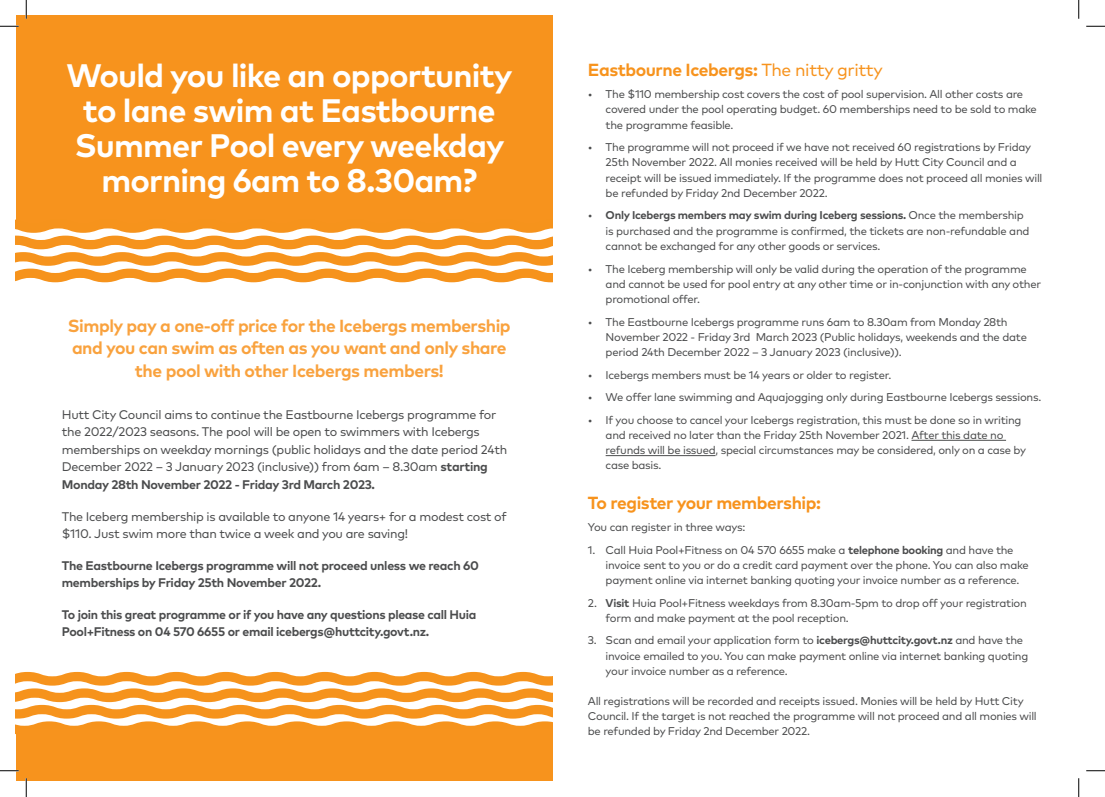
<style>
.page{position:relative;width:1105px;height:797px;background:#fff}
.page>*{position:absolute;margin:0;border:0;box-sizing:border-box;transform-origin:0 0}
.t1{font:700 32.5px/35px "Mark Pro";letter-spacing:-.025em;color:#fff;text-align:center}
.t2{font:700 17.5px/22.5px "Mark Pro";letter-spacing:-.025em;color:#f9a23e;text-align:center}
.t3{font:700 17.5px "Mark Pro";letter-spacing:-.025em;color:#f7931d}
.t4{font:12.5px/17.5px "Mark Pro";letter-spacing:-.025em;color:#4b4c4d}
.t5{font:700 12.5px/17.5px "Mark Pro";letter-spacing:-.025em;color:#4b4c4d}
.t6{font:11.25px/15.4px "Mark Pro";letter-spacing:-.025em;color:#4b4c4d}
.s1{font-weight:400}
.s2{font-weight:700}
</style>
<div class="page">
<div style="left:16px;top:16px;width:536px;height:212px;background:#f7931d"></div>
<svg style="left:16px;top:228px;width:536px;height:54px"></svg>
<hr style="left:911px;top:440px;width:95px;height:1px;background:#4b4c4d">
<hr style="left:606px;top:455px;width:109px;height:1px;background:#4b4c4d">
<svg style="left:16px;top:672px;width:536px;height:57px"></svg>
<div style="left:16px;top:729px;width:536px;height:52px;background:#f7931d"></div>
<svg style="left:0;top:25px;width:19px;height:2px"></svg>
<svg style="left:1086px;top:25px;width:19px;height:2px"></svg>
<svg style="left:0;top:770px;width:19px;height:1px"></svg>
<svg style="left:1086px;top:770px;width:19px;height:1px"></svg>
<svg style="left:25px;top:0;width:2px;height:19px"></svg>
<svg style="left:25px;top:778px;width:2px;height:19px"></svg>
<svg style="left:1078px;top:0;width:1px;height:19px"></svg>
<svg style="left:1078px;top:778px;width:1px;height:19px"></svg>
<p class="t1" style="left:67px;top:56px;width:447px">Would you like an opportunity to lane swim at Eastbourne<br>Summer Pool every weekday morning 6am to 8.30am?</p>
<p class="t3" style="left:588px;top:56px;width:296px">Eastbourne Icebergs: <span class="s1">The nitty gritty</span></p>
<p class="t6" style="left:606px;top:85px;width:433px;text-indent:-18px">• The $110 membership cost covers the cost of pool supervision. All other costs are covered under the pool operating budget. 60 memberships need to be sold to make the programme feasible.</p>
<p class="t6" style="left:606px;top:138px;width:438px;text-indent:-18px">• The programme will not proceed if we have not received 60 registrations by Friday 25th November 2022. All monies received will be held by Hutt City Council and a receipt will be issued immediately. If the programme does not proceed all monies will be refunded by Friday 2nd December 2022.</p>
<p class="t6" style="left:606px;top:207px;width:425px;text-indent:-18px">• <span class="s2">Only Icebergs members may swim during Iceberg sessions.</span> Once the membership is purchased and the programme is confirmed, the tickets are non-refundable and cannot be exchanged for any other goods or services.</p>
<p class="t6" style="left:606px;top:260px;width:437px;text-indent:-18px">• The Iceberg membership will only be valid during the operation of the programme and cannot be used for pool entry at any other time or in-conjunction with any other promotional offer.</p>
<p class="t6" style="left:606px;top:313px;width:423px;text-indent:-18px">• The Eastbourne Icebergs programme runs 6am to 8.30am from Monday 28th<br>November 2022 - Friday 3rd March 2023 (Public holidays, weekends and the date period 24th December 2022 – 3 January 2023 (inclusive)).</p>
<p class="t6" style="left:588px;top:366px;width:305px">• Icebergs members must be 14 years or older to register.</p>
<p class="t6" style="left:588px;top:388px;width:455px">• We offer lane swimming and Aquajogging only during Eastbourne Icebergs sessions.</p>
<p class="t6" style="left:606px;top:411px;width:422px;text-indent:-18px">• If you choose to cancel your Icebergs registration, this must be done so in writing and received no later than the Friday 25th November 2021. After this date no refunds will be issued, special circumstances may be considered, only on a case by case basis.</p>
<p class="t3" style="left:588px;top:489px;width:235px">To register your membership:</p>
<p class="t6" style="left:588px;top:518px;width:159px">You can register in three ways:</p>
<p class="t6" style="left:606px;top:541px;width:425px;text-indent:-18px">1. Call Huia Pool+Fitness on 04 570 6655 make a <span class="s2">telephone booking</span> and have the invoice sent to you or do a credit card payment over the phone. You can also make payment online via internet banking quoting your invoice number as a reference.</p>
<p class="t6" style="left:606px;top:594px;width:423px;text-indent:-18px">2. <span class="s2">Visit</span> Huia Pool+Fitness weekdays from 8.30am-5pm to drop off your registration form and make payment at the pool reception.</p>
<p class="t6" style="left:606px;top:632px;width:424px;text-indent:-18px">3. Scan and email your application form to <span class="s2">icebergs@huttcity.govt.nz</span> and have the invoice emailed to you. You can make payment online via internet banking quoting your invoice number as a reference.</p>
<p class="t6" style="left:588px;top:692px;width:450px">All registrations will be recorded and receipts issued. Monies will be held by Hutt City<br>Council. If the target is not reached the programme will not proceed and all monies will be refunded by Friday 2nd December 2022.</p>
<p class="t2" style="left:68px;top:313px;width:444px">Simply pay a one-off price for the Icebergs membership and you can swim as often as you want and only share the pool with other Icebergs members!</p>
<p class="t4" style="left:62px;top:404px;width:447px">Hutt City Council aims to continue the Eastbourne Icebergs programme for the 2022/2023 seasons. The pool will be open to swimmers with Icebergs memberships on weekday mornings (public holidays and the date period 24th December 2022 – 3 January 2023 (inclusive)) from 6am – 8.30am <span class="s2">starting Monday 28th November 2022 - Friday 3rd March 2023.</span></p>
<p class="t4" style="left:62px;top:506px;width:446px">The Iceberg membership is available to anyone 14 years+ for a modest cost of $110. Just swim more than twice a week and you are saving!</p>
<p class="t5" style="left:62px;top:555px;width:419px">The Eastbourne Icebergs programme will not proceed unless we reach 60 memberships by Friday 25th November 2022.</p>
<p class="t5" style="left:62px;top:604px;width:416px">To join this great programme or if you have any questions please call Huia<br>Pool+Fitness on 04 570 6655 or email icebergs@huttcity.govt.nz.</p>
</div>
